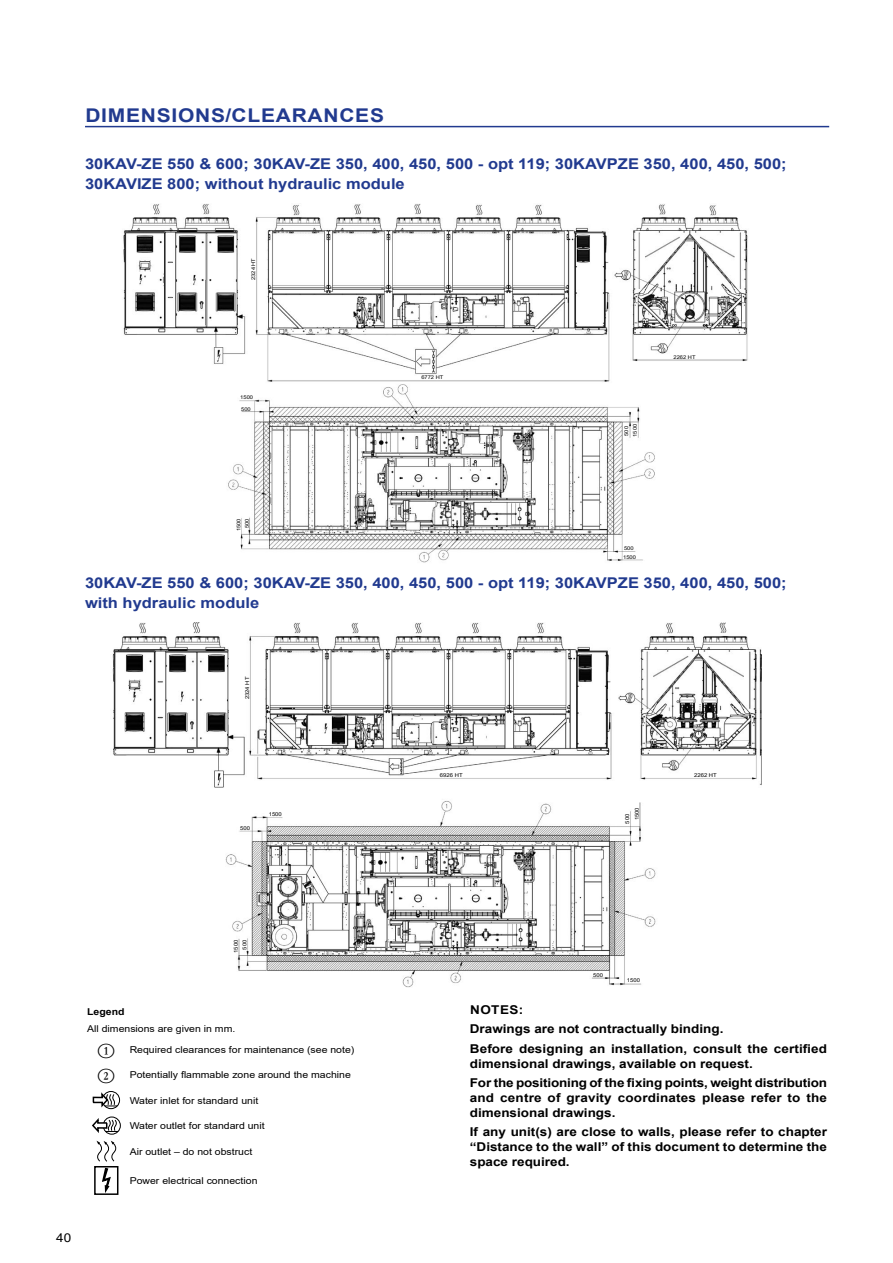
<style>
.page{position:relative;width:893px;height:1263px;background:#fff}
.page>*{position:absolute;margin:0;border:0;box-sizing:border-box;transform-origin:0 0}
.t1{font:700 18.9px "Arial";letter-spacing:.035em;color:#213a8f;scale:1.11 1}
.t2{font:700 14.85px/19.2px "Arial";color:#213a8f;scale:1.11 1}
.t3{font:700 12.15px/19.2px "Arial";color:#000;scale:1.11 1}
.t4{font:12.15px "Numberpile Reversed";color:#000;scale:1.11 1}
.t5{font:12.15px "Arial";color:#000;scale:1.11 1}
.t6{font:9.45px "Arial";color:#000;scale:1.11 1}
.t7{font:700 9.45px "Arial";color:#000;scale:1.11 1}
.t8{font:5.25px "Arial";color:#000;scale:1.11 1}
.t9{font:5.1px "Arial";color:#000;scale:1.11 1}
</style>
<div class="page">
<img style="left:123px;top:204px;width:625px;height:359px">
<img style="left:112px;top:623px;width:650px;height:365px">
<div style="left:102px;top:1091px;width:18px;height:18px;border:1px solid #000;border-radius:50%"></div>
<svg style="left:92px;top:1091px;width:25px;height:18px"></svg>
<div style="left:103px;top:1116px;width:18px;height:18px;border:1px solid #000;border-radius:50%"></div>
<div style="left:94px;top:1166px;width:24px;height:29px;border:2px solid #000"></div>
<svg style="left:92px;top:1116px;width:26px;height:77px"></svg>
<hr style="left:85px;top:126px;width:744px;height:1px;background:#213a8f">
<h1 class="t1" style="left:85px;top:102px;width:271px">DIMENSIONS/CLEARANCES</h1>
<p class="t2" style="left:85px;top:155px;width:634px">30KAV-ZE 550 &amp; 600; 30KAV-ZE 350, 400, 450, 500 - opt 119; 30KAVPZE 350, 400, 450, 500;<br>30KAVIZE 800; without hydraulic module</p>
<p class="t9" style="left:250px;top:280px;width:21px;rotate:-90deg">2324 HT</p>
<p class="t9" style="left:240px;top:394px;width:13px">1500</p>
<p class="t9" style="left:241px;top:406px;width:10px">500</p>
<p class="t9" style="left:243px;top:528px;width:10px;rotate:-90deg">500</p>
<p class="t9" style="left:235px;top:531px;width:13px;rotate:-90deg">1500</p>
<p class="t9" style="left:421px;top:374px;width:21px">6772 HT</p>
<p class="t9" style="left:631px;top:437px;width:13px;rotate:-90deg">1500</p>
<p class="t9" style="left:623px;top:436px;width:10px;rotate:-90deg">500</p>
<p class="t9" style="left:673px;top:354px;width:21px">2262 HT</p>
<p class="t9" style="left:624px;top:545px;width:10px">500</p>
<p class="t2" style="left:85px;top:574px;width:634px">30KAV-ZE 550 &amp; 600; 30KAV-ZE 350, 400, 450, 500 - opt 119; 30KAVPZE 350, 400, 450, 500; with hydraulic module</p>
<p class="t9" style="left:623px;top:553px;width:13px">1500</p>
<p class="t8" style="left:244px;top:699px;width:22px;rotate:-90deg">2324 HT</p>
<p class="t8" style="left:240px;top:824px;width:10px">500</p>
<p class="t8" style="left:269px;top:811px;width:13px">1500</p>
<p class="t8" style="left:440px;top:772px;width:22px">6926 HT</p>
<p class="t8" style="left:694px;top:772px;width:22px">2262 HT</p>
<p class="t8" style="left:633px;top:820px;width:13px;rotate:-90deg">1500</p>
<p class="t8" style="left:624px;top:824px;width:10px;rotate:-90deg">500</p>
<p class="t8" style="left:241px;top:949px;width:10px;rotate:-90deg">500</p>
<p class="t8" style="left:232px;top:953px;width:13px;rotate:-90deg">1500</p>
<p class="t8" style="left:593px;top:971px;width:10px">500</p>
<p class="t8" style="left:627px;top:977px;width:13px">1500</p>
<p class="t7" style="left:87px;top:1004px;width:35px">Legend</p>
<p class="t3" style="left:470px;top:1000px;width:323px">NOTES:<br>Drawings are not contractually binding.<br>Before designing an installation, consult the certified</p>
<p class="t3" style="left:470px;top:1054px;width:323px">dimensional drawings, available on request.<br>For the positioning of the fixing points, weight distribution</p>
<p class="t3" style="left:470px;top:1090px;width:323px;line-height:15px">and centre of gravity coordinates please refer to the dimensional drawings.</p>
<p class="t3" style="left:470px;top:1124px;width:323px;line-height:15px;text-align:justify">If any unit(s) are close to walls, please refer to chapter “Distance to the wall” of this document to determine the space required.</p>
<p class="t6" style="left:87px;top:1022px;width:135px">All dimensions are given in mm.</p>
<p class="t4" style="left:99px;top:1043px;width:15px">B</p>
<p class="t6" style="left:130px;top:1043px;width:204px">Required clearances for maintenance (see note)</p>
<p class="t4" style="left:99px;top:1069px;width:15px">C</p>
<p class="t6" style="left:130px;top:1068px;width:201px">Potentially flammable zone around the machine</p>
<p class="t6" style="left:130px;top:1094px;width:117px">Water inlet for standard unit</p>
<p class="t6" style="left:130px;top:1119px;width:123px">Water outlet for standard unit</p>
<p class="t6" style="left:130px;top:1145px;width:112px">Air outlet – do not obstruct</p>
<p class="t6" style="left:130px;top:1174px;width:117px">Power electrical connection</p>
<p class="t5" style="left:56px;top:1230px;width:15px">40</p>
</div>
